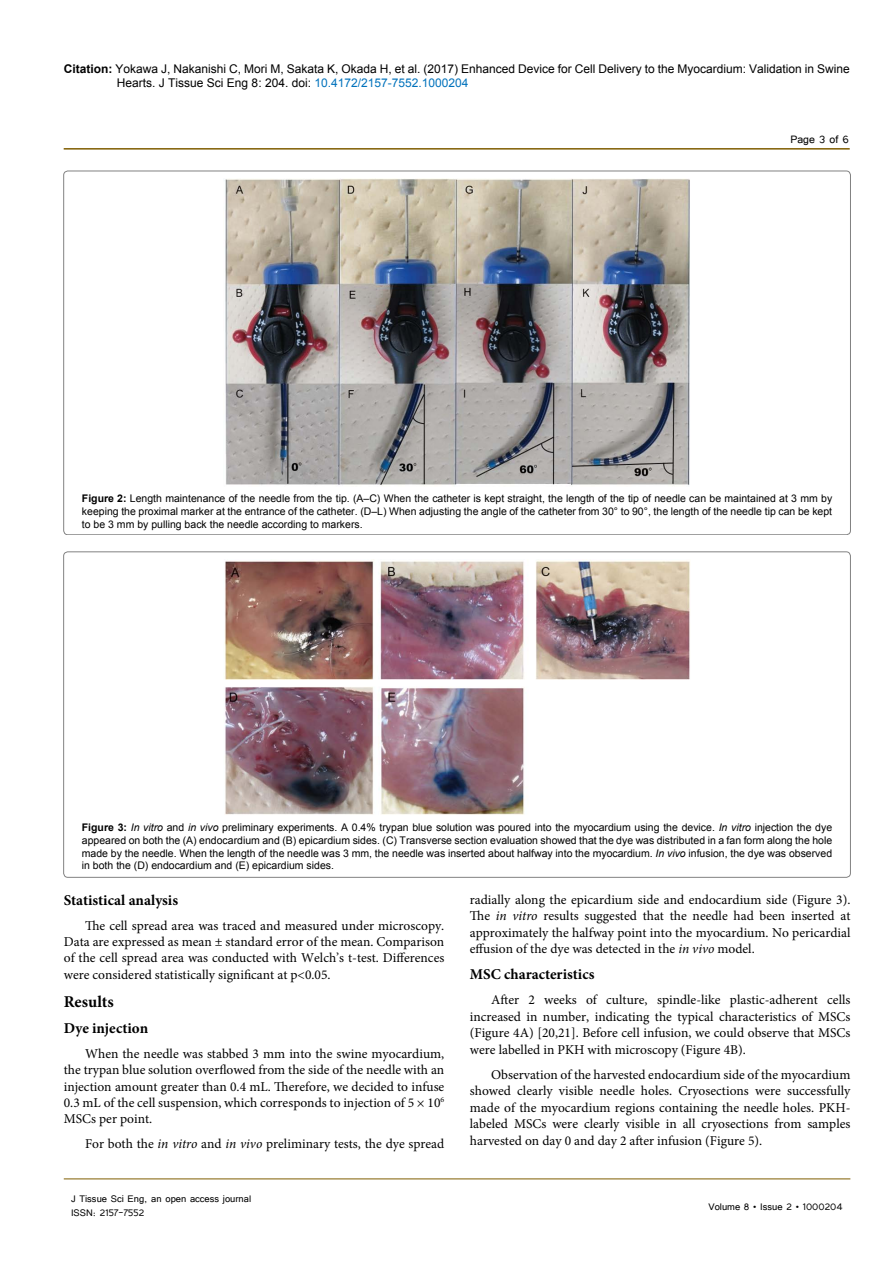
<style>
.page{position:relative;width:893px;height:1263px;background:#fff}
.page>*{position:absolute;margin:0;border:0;box-sizing:border-box;transform-origin:0 0}
.sh{font:700 16.5px "Minion Pro";color:#000}
.ssh{font:700 15px "Minion Pro";color:#000}
.t1{font:13.5px/16.2px "Minion Pro";color:#000;text-align:justify}
.t2{font:13.5px "Tunga";color:#000}
.t3{font:12px/14.4px "Arial";color:#000}
.t4{font:12px/14.4px "Tunga";color:#000}
.t5{font:10.5px/12.6px "Arial";color:#000;text-align:justify}
.s1{font-weight:700}
.s2{color:#0072bc}
.s3{font-style:italic}
</style>
<div class="page">
<hr style="left:64px;top:148px;width:786px;height:2px;background:#7f5d00">
<hr style="left:64px;top:1179px;width:786px;height:1px;background:#7f5d00">
<img style="left:225px;top:178px;width:465px;height:307px">
<img style="left:224px;top:560px;width:466px;height:255px">
<p class="t3" style="left:117px;top:61px;width:734px;text-indent:-53px"><span class="s1">Citation:</span> Yokawa J, Nakanishi C, Mori M, Sakata K, Okada H, et al. (2017) Enhanced Device for Cell Delivery to the Myocardium: Validation in Swine<br>Hearts. J Tissue Sci Eng 8: 204. doi: <span class="s2">10.4172/2157-7552.1000204</span></p>
<p class="t2" style="left:790px;top:131px;width:60px">Page 3 of 6</p>
<p class="t5" style="left:82px;top:492px;width:752px"><span class="s1">Figure 2:</span> Length maintenance of the needle from the tip. (A–C) When the catheter is kept straight, the length of the tip of needle can be maintained at 3 mm by keeping the proximal marker at the entrance of the catheter. (D–L) When adjusting the angle of the catheter from 30° to 90°, the length of the needle tip can be kept to be 3 mm by pulling back the needle according to markers.</p>
<p class="t5" style="left:82px;top:821px;width:752px"><span class="s1">Figure 3:</span> <span class="s3">In vitro</span> and <span class="s3">in vivo</span> preliminary experiments. A 0.4% trypan blue solution was poured into the myocardium using the device. <span class="s3">In vitro</span> injection the dye appeared on both the (A) endocardium and (B) epicardium sides. (C) Transverse section evaluation showed that the dye was distributed in a fan form along the hole made by the needle. When the length of the needle was 3 mm, the needle was inserted about halfway into the myocardium. <span class="s3">In vivo</span> infusion, the dye was observed in both the (D) endocardium and (E) epicardium sides.</p>
<p class="ssh" style="left:64px;top:890px;width:116px">Statistical analysis</p>
<p class="t1" style="left:64px;top:918px;width:382px;text-indent:21px">The cell spread area was traced and measured under microscopy.<br>Data are expressed as mean ± standard error of the mean. Comparison of the cell spread area was conducted with Welch’s t-test. Differences were considered statistically significant at p&lt;0.05.</p>
<p class="sh" style="left:64px;top:990px;width:51px">Results</p>
<p class="ssh" style="left:64px;top:1018px;width:86px">Dye injection</p>
<p class="t1" style="left:64px;top:1046px;width:382px;text-indent:21px">When the needle was stabbed 3 mm into the swine myocardium, the trypan blue solution overflowed from the side of the needle with an injection amount greater than 0.4 mL. Therefore, we decided to infuse 0.3 mL of the cell suspension, which corresponds to injection of 5 × 10<sup>6<br></sup>MSCs per point.</p>
<p class="t1" style="left:85px;top:1135px;width:361px">For both the <span class="s3">in vitro</span> and <span class="s3">in vivo</span> preliminary tests, the dye spread</p>
<p class="t4" style="left:71px;top:1190px;width:182px">J Tissue Sci Eng, an open access journal<br>ISSN: 2157-7552</p>
<p class="t1" style="left:470px;top:892px;width:382px">radially along the epicardium side and endocardium side (Figure 3).<br>The <span class="s3">in vitro</span> results suggested that the needle had been inserted at approximately the halfway point into the myocardium. No pericardial effusion of the dye was detected in the <span class="s3">in vivo</span> model.</p>
<p class="ssh" style="left:470px;top:964px;width:126px">MSC characteristics</p>
<p class="t1" style="left:470px;top:992px;width:382px;text-indent:21px">After 2 weeks of culture, spindle-like plastic-adherent cells increased in number, indicating the typical characteristics of MSCs (Figure 4A) [20,21]. Before cell infusion, we could observe that MSCs were labelled in PKH with microscopy (Figure 4B).</p>
<p class="t1" style="left:470px;top:1066px;width:382px;text-indent:21px">Observation of the harvested endocardium side of the myocardium showed clearly visible needle holes. Cryosections were successfully made of the myocardium regions containing the needle holes. PKH&shy;labeled MSCs were clearly visible in all cryosections from samples harvested on day 0 and day 2 after infusion (Figure 5).</p>
<p class="t4" style="left:708px;top:1199px;width:136px">Volume 8 • Issue 2 • 1000204</p>
</div>
